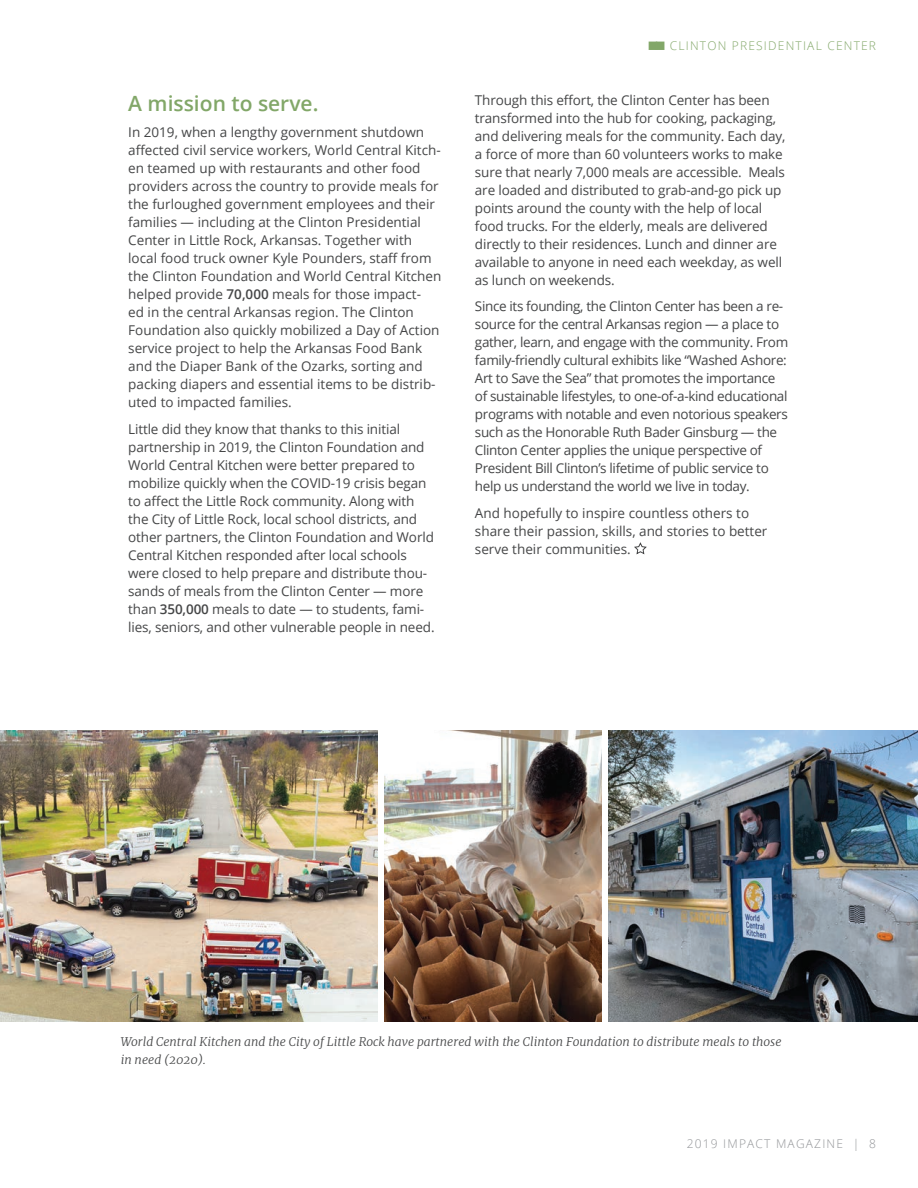
<style>
.page{position:relative;width:918px;height:1188px;background:#fff}
.page>*{position:absolute;margin:0;border:0;box-sizing:border-box;transform-origin:0 0}
.t1{font:600 21px "Open Sans";color:#82a768}
.t2{font:13.5px/18px "Open Sans";letter-spacing:-.01em;color:#454647}
.t3{font:italic 300 12px/18px "Merriweather";color:#454647}
.t4{font:300 12px "Open Sans";letter-spacing:.1em;color:#82a768}
.t5{font:300 12px "Open Sans";letter-spacing:.1em;color:#939598}
.s1{font-weight:600}
.s2{font-family:"Pictos";font-weight:400}
</style>
<div class="page">
<svg style="left:634px;top:542px;width:13px;height:13px"></svg>
<img style="left:384px;top:730px;width:218px;height:292px">
<img style="left:608px;top:730px;width:310px;height:292px">
<img style="left:0;top:730px;width:378px;height:292px">
<h1 class="t1" style="left:128px;top:89px;width:192px">A mission to serve.</h1>
<p class="t2" style="left:128px;top:123px;width:315px">In 2019, when a lengthy government shutdown affected civil service workers, World Central Kitch&shy;en teamed up with restaurants and other food providers across the country to provide meals for the furloughed government employees and their families — including at the Clinton Presidential Center in Little Rock, Arkansas. Together with local food truck owner Kyle Pounders, staff from the Clinton Foundation and World Central Kitchen helped provide <span class="s1">70,000</span> meals for those impact-<br>ed in the central Arkansas region. The Clinton Foundation also quickly mobilized a Day of Action service project to help the Arkansas Food Bank and the Diaper Bank of the Ozarks, sorting and packing diapers and essential items to be distrib&shy;uted to impacted families.</p>
<p class="t2" style="left:128px;top:420px;width:308px">Little did they know that thanks to this initial partnership in 2019, the Clinton Foundation and World Central Kitchen were better prepared to mobilize quickly when the COVID-19 crisis began to affect the Little Rock community. Along with the City of Little Rock, local school districts, and other partners, the Clinton Foundation and World Central Kitchen responded after local schools were closed to help prepare and distribute thou&shy;sands of meals from the Clinton Center — more than <span class="s1">350,000</span> meals to date — to students, fami&shy;lies, seniors, and other vulnerable people in need.</p>
<p class="t4" style="left:648px;top:38px;width:230px"><span class="s2">66</span> CLINTON PRESIDENTIAL CENTER</p>
<p class="t2" style="left:475px;top:90px;width:312px">Through this effort, the Clinton Center has been transformed into the hub for cooking, packaging, and delivering meals for the community. Each day, a force of more than 60 volunteers works to make sure that nearly 7,000 meals are accessible. Meals are loaded and distributed to grab-and-go pick up points around the county with the help of local food trucks. For the elderly, meals are delivered directly to their residences. Lunch and dinner are available to anyone in need each weekday, as well as lunch on weekends.</p>
<p class="t2" style="left:475px;top:297px;width:315px">Since its founding, the Clinton Center has been a re&shy;source for the central Arkansas region — a place to gather, learn, and engage with the community. From family-friendly cultural exhibits like “Washed Ashore:<br>Art to Save the Sea” that promotes the importance of sustainable lifestyles, to one-of-a-kind educational programs with notable and even notorious speakers such as the Honorable Ruth Bader Ginsburg — the Clinton Center applies the unique perspective of President Bill Clinton’s lifetime of public service to help us understand the world we live in today.</p>
<p class="t2" style="left:475px;top:504px;width:294px">And hopefully to inspire countless others to share their passion, skills, and stories to better serve their communities.</p>
<p class="t3" style="left:121px;top:1033px;width:662px">World Central Kitchen and the City of Little Rock have partnered with the Clinton Foundation to distribute meals to those in need (2020).</p>
<p class="t5" style="left:687px;top:1135px;width:191px">2019 IMPACT MAGAZINE | 8</p>
</div>
